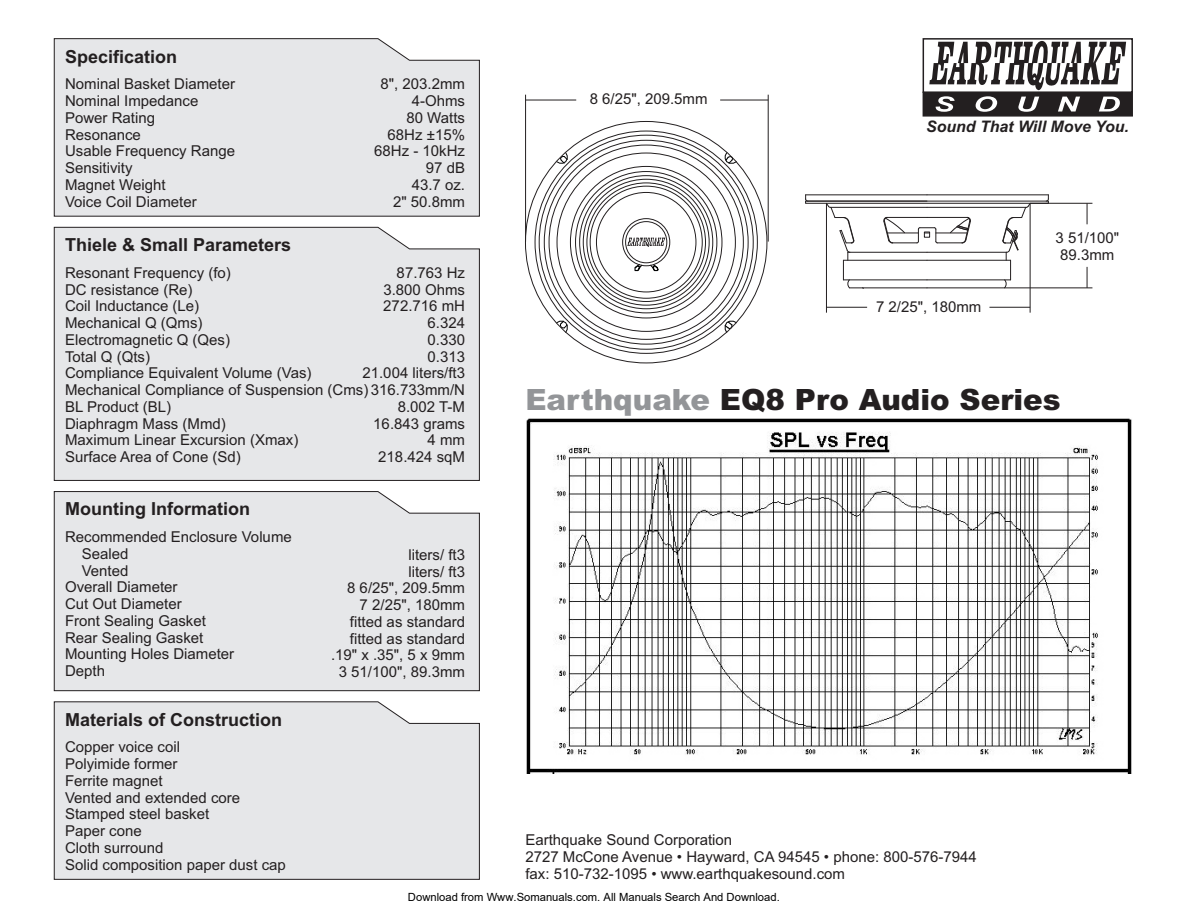
<style>
.page{position:relative;width:1188px;height:918px;background:#fff}
.page>*{position:absolute;margin:0;border:0;box-sizing:border-box;transform-origin:0 0}
.t1{font:900 29.4px "Arial";color:#231f20}
.t2{font:700 18px "Arial";color:#231f20}
.t3{font:italic 700 15.9px "Arial";color:#231f20}
.t4{font:15px/16.8px "Arial";color:#231f20}
.t5{font:11.25px "Arial";color:#000}
.s1{color:#939598}
</style>
<div class="page">
<div style="left:54px;top:38px;width:426px;height:179px;background:#e6e7e9"></div>
<div style="left:54px;top:227px;width:426px;height:254px;background:#e6e7e9"></div>
<div style="left:54px;top:491px;width:426px;height:200px;background:#e6e7e9"></div>
<div style="left:54px;top:701px;width:426px;height:179px;background:#e6e7e9"></div>
<svg style="left:922px;top:38px;width:211px;height:79px"></svg>
<img style="left:526px;top:418px;width:606px;height:355px">
<svg style="left:556px;top:152px;width:181px;height:181px"></svg>
<div style="left:625px;top:221px;width:42px;height:42px;border:1px solid #231f20;border-radius:50%"></div>
<div style="left:622px;top:218px;width:48px;height:48px;border:1px solid #231f20;border-radius:50%"></div>
<hr style="left:525px;top:95px;width:1px;height:147px;background:#231f20">
<hr style="left:768px;top:95px;width:1px;height:147px;background:#231f20">
<hr style="left:526px;top:100px;width:50px;height:1px;background:#231f20">
<hr style="left:720px;top:100px;width:48px;height:1px;background:#231f20">
<hr style="left:806px;top:194px;width:121px;height:1px;background:#231f20">
<hr style="left:830px;top:207px;width:97px;height:1px;background:#231f20">
<hr style="left:848px;top:252px;width:79px;height:1px;background:#231f20">
<hr style="left:927px;top:252px;width:80px;height:1px;background:#231f20">
<hr style="left:927px;top:207px;width:99px;height:1px;background:#231f20">
<hr style="left:927px;top:194px;width:121px;height:1px;background:#231f20">
<hr style="left:850px;top:287px;width:77px;height:1px;background:#231f20">
<hr style="left:843px;top:280px;width:84px;height:1px;background:#231f20">
<hr style="left:843px;top:260px;width:84px;height:1px;background:#231f20">
<hr style="left:927px;top:260px;width:84px;height:1px;background:#231f20">
<hr style="left:927px;top:287px;width:77px;height:1px;background:#231f20">
<hr style="left:927px;top:280px;width:84px;height:1px;background:#231f20">
<svg style="left:1002px;top:204px;width:28px;height:85px"></svg>
<svg style="left:805px;top:195px;width:4px;height:6px"></svg>
<svg style="left:883px;top:217px;width:88px;height:27px"></svg>
<svg style="left:827px;top:204px;width:28px;height:85px"></svg>
<svg style="left:1045px;top:195px;width:4px;height:6px"></svg>
<div style="left:805px;top:201px;width:244px;height:3px;border:1px solid #231f20"></div>
<hr style="left:826px;top:203px;width:1px;height:110px;background:#231f20">
<hr style="left:826px;top:307px;width:41px;height:1px;background:#231f20">
<hr style="left:1030px;top:203px;width:1px;height:110px;background:#231f20">
<hr style="left:989px;top:307px;width:41px;height:1px;background:#231f20">
<hr style="left:1030px;top:203px;width:62px;height:1px;background:#231f20">
<hr style="left:1005px;top:288px;width:87px;height:1px;background:#231f20">
<svg style="left:1087px;top:203px;width:1px;height:21px"></svg>
<svg style="left:1087px;top:267px;width:1px;height:21px"></svg>
<p class="t2" style="left:65px;top:49px;width:114px">Specification</p>
<p class="t4" style="left:65px;top:77px;width:172px">Nominal Basket Diameter<br>Nominal Impedance<br>Power Rating<br>Resonance<br>Usable Frequency Range<br>Sensitivity<br>Magnet Weight<br>Voice Coil Diameter</p>
<p class="t4" style="left:374px;top:77px;width:92px;text-align:right">8", 203.2mm<br>4-Ohms<br>80 Watts<br>68Hz ±15%<br>68Hz - 10kHz<br>97 dB<br>43.7 oz.<br>2" 50.8mm</p>
<p class="t2" style="left:65px;top:238px;width:228px">Thiele &amp; Small Parameters</p>
<p class="t4" style="left:65px;top:266px;width:401px">Resonant Frequency (fo)<br>DC resistance (Re)<br>Coil Inductance (Le)<br>Mechanical Q (Qms)<br>Electromagnetic Q (Qes)<br>Total Q (Qts)<br>Compliance Equivalent Volume (Vas)<br>Mechanical Compliance of Suspension (Cms) 316.733mm/N<br>BL Product (BL)<br>Diaphragm Mass (Mmd)<br>Maximum Linear Excursion (Xmax)<br>Surface Area of Cone (Sd)</p>
<p class="t4" style="left:362px;top:266px;width:104px;text-align:right">87.763 Hz<br>3.800 Ohms<br>272.716 mH<br>6.324<br>0.330<br>0.313<br>21.004 liters/ft3</p>
<p class="t4" style="left:373px;top:400px;width:93px;text-align:right">8.002 T-M<br>16.843 grams<br>4 mm<br>218.424 sqM</p>
<p class="t2" style="left:65px;top:502px;width:186px">Mounting Information</p>
<p class="t4" style="left:65px;top:530px;width:228px">Recommended Enclosure Volume</p>
<p class="t4" style="left:82px;top:547px;width:48px">Sealed</p>
<p class="t4" style="left:82px;top:563px;width:48px">Vented</p>
<p class="t4" style="left:65px;top:580px;width:114px">Overall Diameter</p>
<p class="t4" style="left:65px;top:597px;width:118px">Cut Out Diameter</p>
<p class="t4" style="left:65px;top:614px;width:142px">Front Sealing Gasket</p>
<p class="t4" style="left:65px;top:630px;width:140px">Rear Sealing Gasket</p>
<p class="t4" style="left:65px;top:647px;width:171px">Mounting Holes Diameter</p>
<p class="t4" style="left:65px;top:664px;width:42px">Depth</p>
<p class="t2" style="left:65px;top:713px;width:219px">Materials of Construction</p>
<p class="t4" style="left:65px;top:740px;width:222px">Copper voice coil<br>Polyimide former<br>Ferrite magnet<br>Vented and extended core<br>Stamped steel basket<br>Paper cone<br>Cloth surround<br>Solid composition paper dust cap</p>
<p class="t4" style="left:347px;top:547px;width:119px;text-align:right">liters/ ft3<br>liters/ ft3<br>8 6/25", 209.5mm<br>7 2/25", 180mm fitted as standard fitted as standard</p>
<p class="t4" style="left:339px;top:665px;width:128px">3 51/100", 89.3mm</p>
<p class="t4" style="left:331px;top:648px;width:136px">.19" x .35", 5 x 9mm</p>
<p class="t4" style="left:590px;top:92px;width:119px">8 6/25", 209.5mm</p>
<p class="t3" style="left:926px;top:120px;width:204px">Sound That Will Move You.</p>
<p class="t4" style="left:876px;top:299px;width:107px">7 2/25", 180mm</p>
<p class="t4" style="left:1056px;top:231px;width:65px;text-align:center">3 51/100"<br>89.3mm</p>
<h1 class="t1" style="left:525px;top:389px;width:537px"><span class="s1">Earthquake</span> EQ8 Pro Audio Series</h1>
<p class="t4" style="left:525px;top:833px;width:453px">Earthquake Sound Corporation<br>2727 McCone Avenue • Hayward, CA 94545 • phone: 800-576-7944 fax: 510-732-1095 • www.earthquakesound.com</p>
<p class="t5" style="left:408px;top:890px;width:373px">Download from Www.Somanuals.com. All Manuals Search And Download.</p>
</div>
